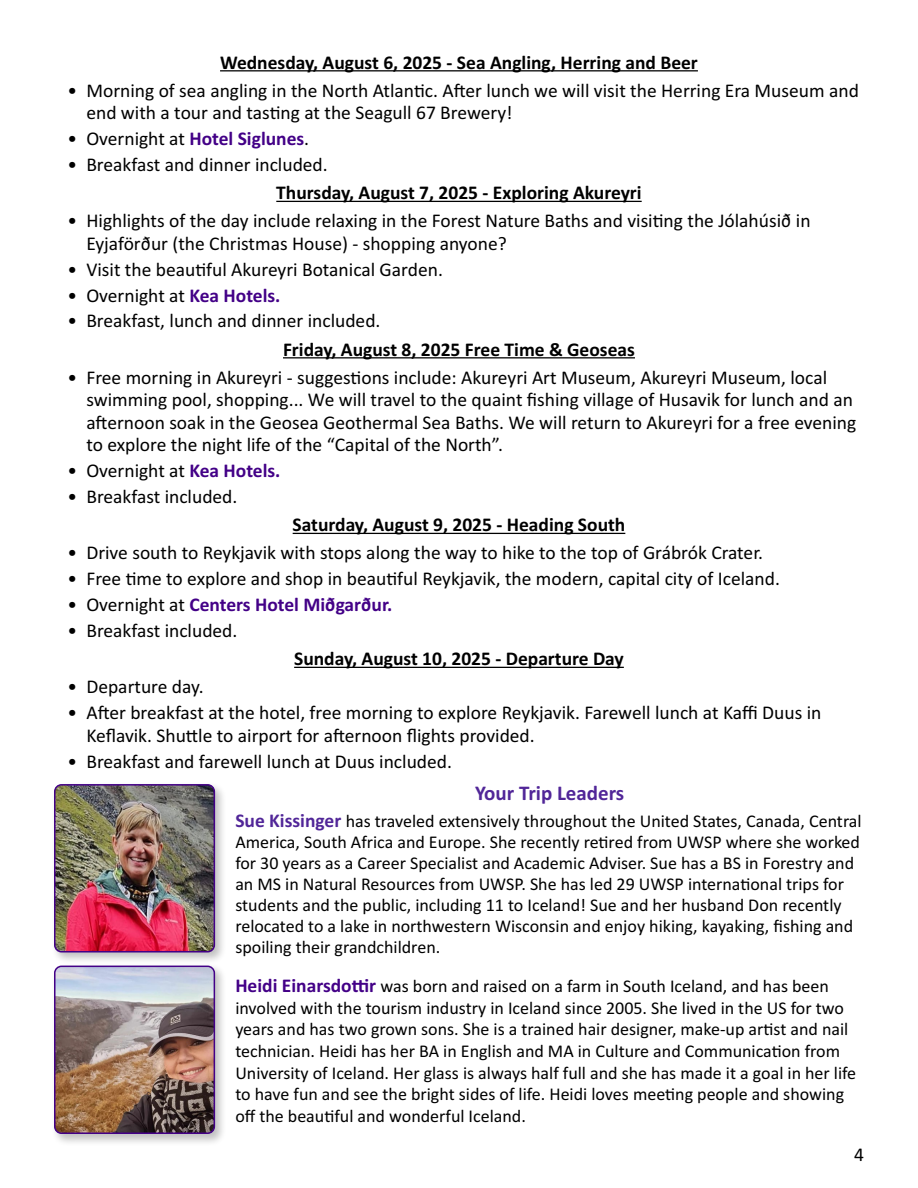
<style>
.page{position:relative;width:918px;height:1188px;background:#fff}
.page>*{position:absolute;margin:0;border:0;box-sizing:border-box;transform-origin:0 0}
.t1{font:700 21px "Calibri";color:#512698}
.t2{font:19.5px/22.5px "Calibri";color:#000}
.t3{font:700 19.5px "Calibri";color:#000}
.t4{font:700 19.5px "Calibri";color:#430087}
.t5{font:18px/21px "Calibri";color:#000}
.s1{font-weight:700;color:#430087}
.s2{font-weight:400;color:#000}
.s3{font-weight:700;font-size:19.5px;color:#512698}
.s4{font-weight:700;font-size:19.5px;color:#430087}
</style>
<div class="page">
<hr style="left:293px;top:533px;width:332px;height:1px;background:#000">
<hr style="left:294px;top:667px;width:330px;height:1px;background:#000">
<hr style="left:283px;top:357px;width:352px;height:1px;background:#000">
<hr style="left:276px;top:201px;width:366px;height:1px;background:#000">
<div style="left:51px;top:781px;width:176px;height:184px;background:#000;opacity:.25"></div>
<img style="left:55px;top:785px;width:159px;height:167px">
<div style="left:54px;top:784px;width:161px;height:169px;border:2px solid #430087;border-radius:7px"></div>
<div style="left:51px;top:963px;width:176px;height:183px;background:#000;opacity:.25"></div>
<img style="left:55px;top:966px;width:159px;height:167px">
<div style="left:54px;top:966px;width:161px;height:168px;border:2px solid #430087;border-radius:7px"></div>
<hr style="left:220px;top:70px;width:478px;height:1px;background:#000">
<p class="t3" style="left:220px;top:48px;width:479px">Wednesday, August 6, 2025 - Sea Angling, Herring and Beer</p>
<p class="t2" style="left:86px;top:78px;width:774px;text-indent:-19px">• Morning of sea angling in the North Atlantic. After lunch we will visit the Herring Era Museum and end with a tour and tasting at the Seagull 67 Brewery!</p>
<p class="t2" style="left:68px;top:127px;width:243px">• Overnight at <span class="s1">Hotel Siglunes</span>.</p>
<p class="t2" style="left:67px;top:153px;width:262px">• Breakfast and dinner included.</p>
<p class="t3" style="left:276px;top:179px;width:367px">Thursday, August 7, 2025 - Exploring Akureyri</p>
<p class="t2" style="left:86px;top:209px;width:726px;text-indent:-19px">• Highlights of the day include relaxing in the Forest Nature Baths and visiting the Jólahúsið in<br>Eyjaförður (the Christmas House) - shopping anyone?</p>
<p class="t2" style="left:67px;top:257px;width:377px">• Visit the beautiful Akureyri Botanical Garden.</p>
<p class="t2" style="left:67px;top:283px;width:214px">• Overnight at <span class="s1">Kea Hotels.</span></p>
<p class="t2" style="left:67px;top:309px;width:314px">• Breakfast, lunch and dinner included.</p>
<p class="t3" style="left:283px;top:335px;width:353px">Friday, August 8, 2025 Free Time &amp; Geoseas</p>
<p class="t2" style="left:86px;top:365px;width:772px;text-indent:-19px">• Free morning in Akureyri - suggestions include: Akureyri Art Museum, Akureyri Museum, local swimming pool, shopping... We will travel to the quaint fishing village of Husavik for lunch and an afternoon soak in the Geosea Geothermal Sea Baths. We will return to Akureyri for a free evening to explore the night life of the “Capital of the North”.</p>
<p class="t2" style="left:67px;top:459px;width:214px">• Overnight at <span class="s1">Kea Hotels.</span></p>
<p class="t2" style="left:67px;top:485px;width:171px">• Breakfast included.</p>
<p class="t3" style="left:293px;top:511px;width:334px">Saturday, August 9, 2025 - Heading South</p>
<p class="t2" style="left:67px;top:541px;width:697px">• Drive south to Reykjavik with stops along the way to hike to the top of Grábrók Crater.</p>
<p class="t2" style="left:67px;top:567px;width:714px">• Free time to explore and shop in beautiful Reykjavik, the modern, capital city of Iceland.</p>
<p class="t4" style="left:67px;top:591px;width:327px"><span class="s2">• Overnight at</span> Centers Hotel Miðgarður.</p>
<p class="t2" style="left:67px;top:619px;width:171px">• Breakfast included.</p>
<p class="t3" style="left:294px;top:645px;width:331px">Sunday, August 10, 2025 - Departure Day</p>
<p class="t2" style="left:67px;top:675px;width:138px">• Departure day.</p>
<p class="t2" style="left:86px;top:701px;width:737px;text-indent:-19px">• After breakfast at the hotel, free morning to explore Reykjavik. Farewell lunch at Kaffi Duus in<br>Keflavik. Shuttle to airport for afternoon flights provided.</p>
<p class="t2" style="left:67px;top:749px;width:386px">• Breakfast and farewell lunch at Duus included.</p>
<p class="t1" style="left:475px;top:778px;width:151px">Your Trip Leaders</p>
<p class="t5" style="left:235px;top:810px;width:628px"><span class="s3">Sue Kissinger</span> has traveled extensively throughout the United States, Canada, Central America, South Africa and Europe. She recently retired from UWSP where she worked for 30 years as a Career Specialist and Academic Adviser. Sue has a BS in Forestry and an MS in Natural Resources from UWSP. She has led 29 UWSP international trips for students and the public, including 11 to Iceland! Sue and her husband Don recently relocated to a lake in northwestern Wisconsin and enjoy hiking, kayaking, fishing and spoiling their grandchildren.</p>
<p class="t5" style="left:235px;top:975px;width:622px;line-height:21.6px"><span class="s4">Heidi Einarsdottir</span> was born and raised on a farm in South Iceland, and has been involved with the tourism industry in Iceland since 2005. She lived in the US for two years and has two grown sons. She is a trained hair designer, make-up artist and nail technician. Heidi has her BA in English and MA in Culture and Communication from University of Iceland. Her glass is always half full and she has made it a goal in her life to have fun and see the bright sides of life. Heidi loves meeting people and showing off the beautiful and wonderful Iceland.</p>
<p class="t2" style="left:854px;top:1143px;width:11px">4</p>
</div>
